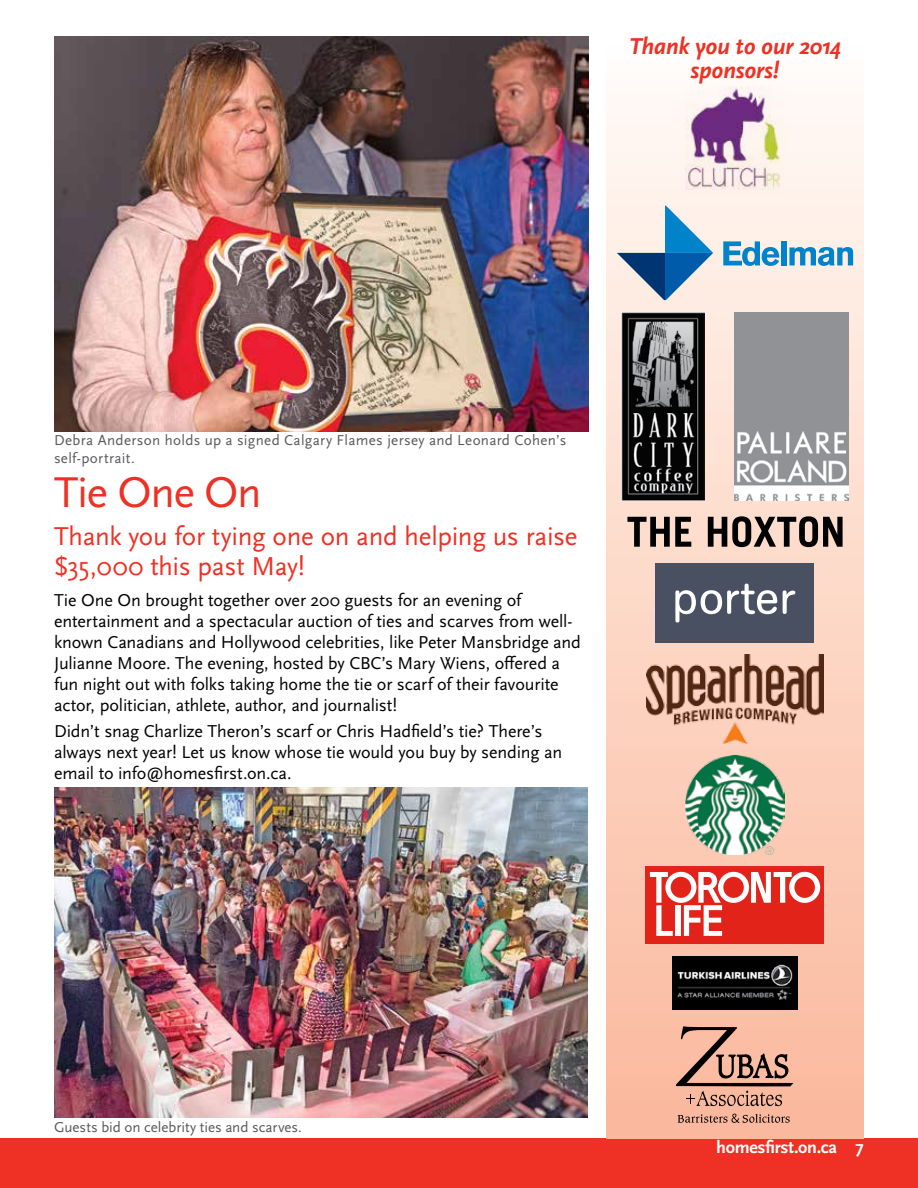
<style>
.page{position:relative;width:918px;height:1188px;background:#fff}
.page>*{position:absolute;margin:0;border:0;box-sizing:border-box;transform-origin:0 0}
.t1{font:45px "Scala Sans OT";color:#ee3124}
.t2{font:27px/30px "Scala Sans OT";letter-spacing:-.01em;color:#ee3124}
.t3{font:italic 700 24px/24px "Scala Sans OT";letter-spacing:-.015em;color:#ee3124;text-align:center}
.t4{font:18px/21px "Scala Sans OT";letter-spacing:-.01em;color:#000}
.t5{font:700 18px "Scala Sans OT";color:#fff}
.t6{font:15px/18px "Scala Sans OT";letter-spacing:.015em;color:#58595b}
.t7{font:15px "Scala Sans OT";letter-spacing:-.005em;color:#58595b}
</style>
<div class="page">
<div style="left:0;top:1138px;width:918px;height:50px;background:#ee3124"></div>
<img style="left:54px;top:36px;width:534px;height:396px">
<div style="left:606px;top:36px;width:258px;height:1102px;background:linear-gradient(to bottom,#fdfbf8,#f9b69a)"></div>
<img style="left:685px;top:87px;width:100px;height:107px">
<svg style="left:617px;top:206px;width:96px;height:94px;background:#9bb5cc"></svg>
<svg style="left:723px;top:241px;width:56px;height:25px"></svg>
<div style="left:781px;top:241px;width:5px;height:24px;background:#0083ca"></div>
<svg style="left:789px;top:247px;width:64px;height:19px"></svg>
<img style="left:621px;top:312px;width:84px;height:188px">
<img style="left:735px;top:312px;width:114px;height:188px">
<svg style="left:627px;top:517px;width:64px;height:30px;background:#83726a"></svg>
<svg style="left:708px;top:516px;width:135px;height:31px;background:#7c6c65"></svg>
<div style="left:656px;top:563px;width:158px;height:79px;background:#495062"></div>
<svg style="left:675px;top:584px;width:120px;height:39px"></svg>
<img style="left:646px;top:654px;width:178px;height:89px">
<img style="left:686px;top:756px;width:98px;height:99px">
<div style="left:646px;top:867px;width:178px;height:77px;background:#e2231a"></div>
<svg style="left:650px;top:872px;width:170px;height:64px"></svg>
<img style="left:673px;top:956px;width:124px;height:53px">
<svg style="left:678px;top:1114px;width:112px;height:9px"></svg>
<svg style="left:676px;top:1026px;width:117px;height:80px;background:#c3927e"></svg>
<img style="left:54px;top:788px;width:534px;height:330px">
<h3 class="t3" style="left:629px;top:34px;width:213px">Thank you to our 2014 sponsors!</h3>
<p class="t6" style="left:54px;top:432px;width:514px">Debra Anderson holds up a signed Calgary Flames jersey and Leonard Cohen’s self-portrait.</p>
<h1 class="t1" style="left:54px;top:468px;width:209px">Tie One On</h1>
<h2 class="t2" style="left:54px;top:522px;width:525px">Thank you for tying one on and helping us raise $35,000 this past May!</h2>
<p class="t4" style="left:54px;top:590px;width:529px">Tie One On brought together over 200 guests for an evening of entertainment and a spectacular auction of ties and scarves from well&shy;known Canadians and Hollywood celebrities, like Peter Mansbridge and Julianne Moore. The evening, hosted by CBC’s Mary Wiens, offered a fun night out with folks taking home the tie or scarf of their favourite actor, politician, athlete, author, and journalist!</p>
<p class="t4" style="left:54px;top:721px;width:510px">Didn’t snag Charlize Theron’s scarf or Chris Hadfield’s tie? There’s always next year! Let us know whose tie would you buy by sending an email to info@homesfirst.on.ca.</p>
<p class="t7" style="left:54px;top:1119px;width:249px">Guests bid on celebrity ties and scarves.</p>
<p class="t5" style="left:716px;top:1137px;width:149px">homesfirst.on.ca 7</p>
</div>
